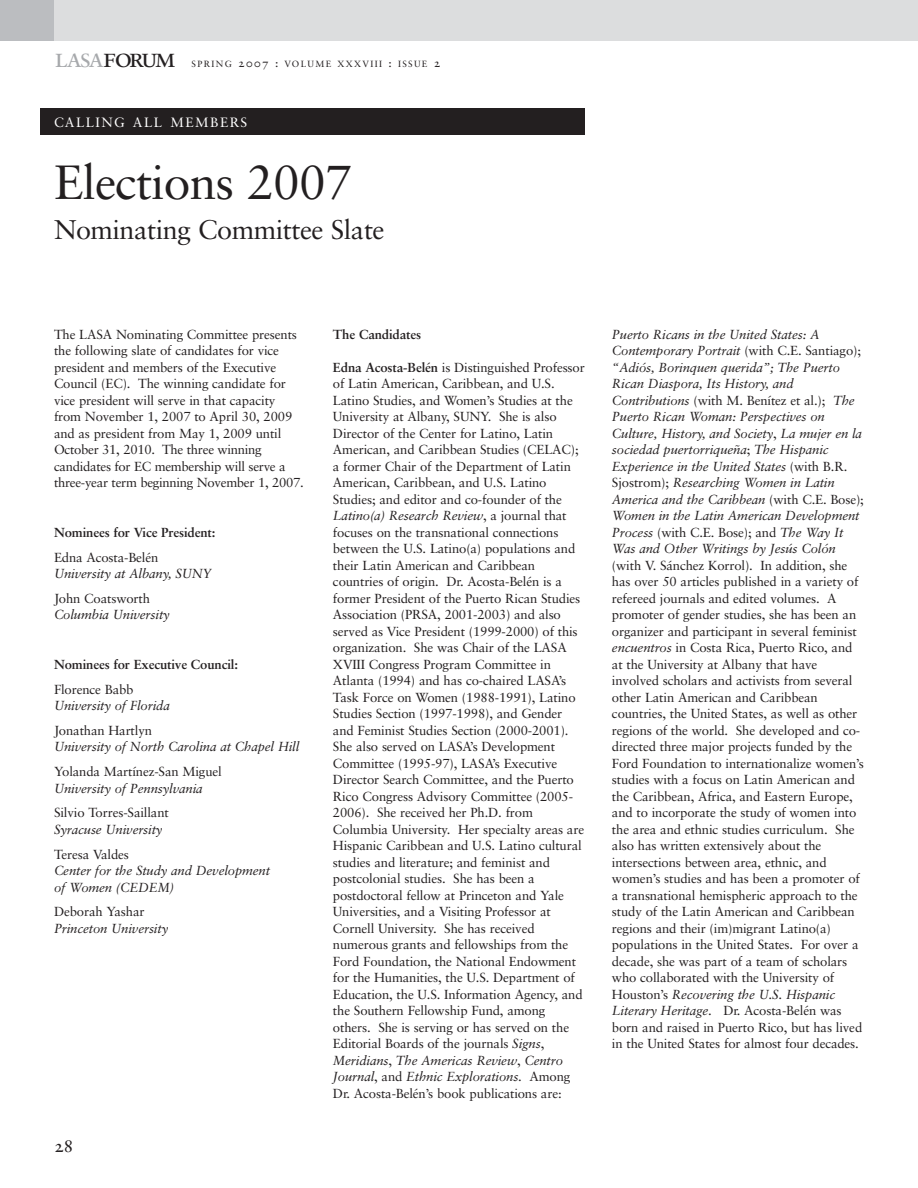
<style>
.page{position:relative;width:918px;height:1188px;background:#fff}
.page>*{position:absolute;margin:0;border:0;box-sizing:border-box;transform-origin:0 0}
.t1{font:48px "Sabon";letter-spacing:-.015em;color:#231f20}
.t2{font:27px "Sabon";letter-spacing:-.015em;color:#231f20}
.t3{font:27px "Sabon Roman SC";letter-spacing:-.09em;color:#231f20}
.t4{font:18px "Sabon Roman Os F";color:#231f20}
.t5{font:13.5px "Sabon Roman SC";letter-spacing:.11em;color:#fff}
.t6{font:13.2px/16.5px "Sabon";letter-spacing:-.01em;color:#231f20}
.t7{font:italic 13.2px/16.5px "Sabon";letter-spacing:-.01em;color:#231f20}
.t8{font:700 13.2px "Sabon";letter-spacing:-.01em;color:#231f20}
.t9{font:9px "Sabon Roman SC";letter-spacing:.15em;color:#231f20}
.s1{color:#a7a9ac}
.s2{font-size:12px}
.s3{font-weight:700}
.s4{font-style:italic}
.s5{font-style:normal}
</style>
<div class="page">
<div style="left:40px;top:108px;width:545px;height:27px;background:#231f20"></div>
<div style="left:0;top:0;width:54px;height:40px;background:#bbbdc0"></div>
<div style="left:54px;top:0;width:864px;height:40px;background:#dcddde"></div>
<h2 class="t3" style="left:54px;top:46px;width:123px"><span class="s1">lasa</span>forum</h2>
<p class="t9" style="left:192px;top:60px;width:250px">SPRING <span class="s2">2007 :</span> VOLUME XXXVIII <span class="s2">:</span> ISSUE <span class="s2">2</span></p>
<p class="t5" style="left:54px;top:116px;width:195px">CALLING ALL MEMBERS</p>
<h1 class="t1" style="left:54px;top:162px;width:299px">Elections 2007</h1>
<h2 class="t2" style="left:54px;top:219px;width:332px">Nominating Committee Slate</h2>
<p class="t6" style="left:54px;top:327px;width:251px">The LASA Nominating Committee presents the following slate of candidates for vice president and members of the Executive Council (EC). The winning candidate for vice president will serve in that capacity from November 1, 2007 to April 30, 2009 and as president from May 1, 2009 until October 31, 2010. The three winning candidates for EC membership will serve a three-year term beginning November 1, 2007.</p>
<p class="t8" style="left:54px;top:527px;width:163px">Nominees for Vice President:</p>
<p class="t6" style="left:54px;top:550px;width:106px">Edna Acosta-Belén</p>
<p class="t7" style="left:54px;top:567px;width:159px">University at Albany, SUNY</p>
<p class="t6" style="left:54px;top:591px;width:98px">John Coatsworth</p>
<p class="t7" style="left:54px;top:608px;width:117px">Columbia University</p>
<p class="t8" style="left:54px;top:659px;width:186px">Nominees for Executive Council:</p>
<p class="t6" style="left:54px;top:682px;width:81px">Florence Babb</p>
<p class="t7" style="left:54px;top:699px;width:117px">University of Florida</p>
<p class="t6" style="left:54px;top:723px;width:100px">Jonathan Hartlyn</p>
<p class="t7" style="left:54px;top:740px;width:247px">University of North Carolina at Chapel Hill</p>
<p class="t6" style="left:54px;top:765px;width:169px">Yolanda Martínez-San Miguel</p>
<p class="t7" style="left:54px;top:781px;width:150px">University of Pennsylvania</p>
<p class="t6" style="left:54px;top:806px;width:116px">Silvio Torres-Saillant</p>
<p class="t7" style="left:54px;top:822px;width:110px">Syracuse University</p>
<p class="t6" style="left:54px;top:847px;width:77px">Teresa Valdes</p>
<p class="t7" style="left:54px;top:864px;width:218px">Center for the Study and Development of Women (CEDEM)</p>
<p class="t6" style="left:54px;top:905px;width:92px">Deborah Yashar</p>
<p class="t7" style="left:54px;top:921px;width:116px">Princeton University</p>
<h3 class="t4" style="left:54px;top:1138px;width:21px">28</h3>
<p class="t8" style="left:333px;top:329px;width:90px">The Candidates</p>
<p class="t6" style="left:333px;top:360px;width:253px"><span class="s3">Edna Acosta-Belén</span> is Distinguished Professor of Latin American, Caribbean, and U.S.<br>Latino Studies, and Women’s Studies at the University at Albany, SUNY. She is also Director of the Center for Latino, Latin American, and Caribbean Studies (CELAC); a former Chair of the Department of Latin American, Caribbean, and U.S. Latino Studies; and editor and co-founder of the <span class="s4">Latino(a) Research Review</span>, a journal that focuses on the transnational connections between the U.S. Latino(a) populations and their Latin American and Caribbean countries of origin. Dr. Acosta-Belén is a former President of the Puerto Rican Studies Association (PRSA, 2001-2003) and also served as Vice President (1999-2000) of this organization. She was Chair of the LASA XVIII Congress Program Committee in Atlanta (1994) and has co-chaired LASA’s Task Force on Women (1988-1991), Latino Studies Section (1997-1998), and Gender and Feminist Studies Section (2000-2001).<br>She also served on LASA’s Development Committee (1995-97), LASA’s Executive Director Search Committee, and the Puerto Rico Congress Advisory Committee (2005- 2006). She received her Ph.D. from Columbia University. Her specialty areas are Hispanic Caribbean and U.S. Latino cultural studies and literature; and feminist and postcolonial studies. She has been a postdoctoral fellow at Princeton and Yale Universities, and a Visiting Professor at Cornell University. She has received numerous grants and fellowships from the Ford Foundation, the National Endowment for the Humanities, the U.S. Department of Education, the U.S. Information Agency, and the Southern Fellowship Fund, among others. She is serving or has served on the Editorial Boards of the journals <span class="s4">Signs</span>, <span class="s4">Meridians</span>, <span class="s4">The Americas Review</span>, <span class="s4">Centro Journal</span>, and <span class="s4">Ethnic Explorations</span>. Among Dr. Acosta-Belén’s book publications are:</p>
<p class="t7" style="left:612px;top:327px;width:253px">Puerto Ricans in the United States: A Contemporary Portrait <span class="s5">(with C.E. Santiago); </span>“Adiós, Borinquen querida”; The Puerto Rican Diaspora, Its History, and Contributions <span class="s5">(with M. Benítez et al.);</span> The Puerto Rican Woman: Perspectives on Culture, History, and Society<span class="s5">,</span> La mujer en la sociedad puertorriqueña<span class="s5">;</span> The Hispanic Experience in the United States <span class="s5">(with B.R.<br>Sjostrom);</span> Researching Women in Latin America and the Caribbean <span class="s5">(with C.E. Bose); </span>Women in the Latin American Development Process <span class="s5">(with C.E. Bose); and</span> The Way It Was and Other Writings by Jesús Colón</p>
<p class="t6" style="left:612px;top:558px;width:253px">(with V. Sánchez Korrol). In addition, she has over 50 articles published in a variety of refereed journals and edited volumes. A promoter of gender studies, she has been an organizer and participant in several feminist <span class="s4">encuentros</span> in Costa Rica, Puerto Rico, and at the University at Albany that have involved scholars and activists from several other Latin American and Caribbean countries, the United States, as well as other regions of the world. She developed and co&shy;directed three major projects funded by the Ford Foundation to internationalize women’s studies with a focus on Latin American and the Caribbean, Africa, and Eastern Europe, and to incorporate the study of women into the area and ethnic studies curriculum. She also has written extensively about the intersections between area, ethnic, and women’s studies and has been a promoter of a transnational hemispheric approach to the study of the Latin American and Caribbean regions and their (im)migrant Latino(a) populations in the United States. For over a decade, she was part of a team of scholars who collaborated with the University of Houston’s <span class="s4">Recovering the U.S. Hispanic Literary Heritage</span>. Dr. Acosta-Belén was born and raised in Puerto Rico, but has lived in the United States for almost four decades.</p>
</div>
